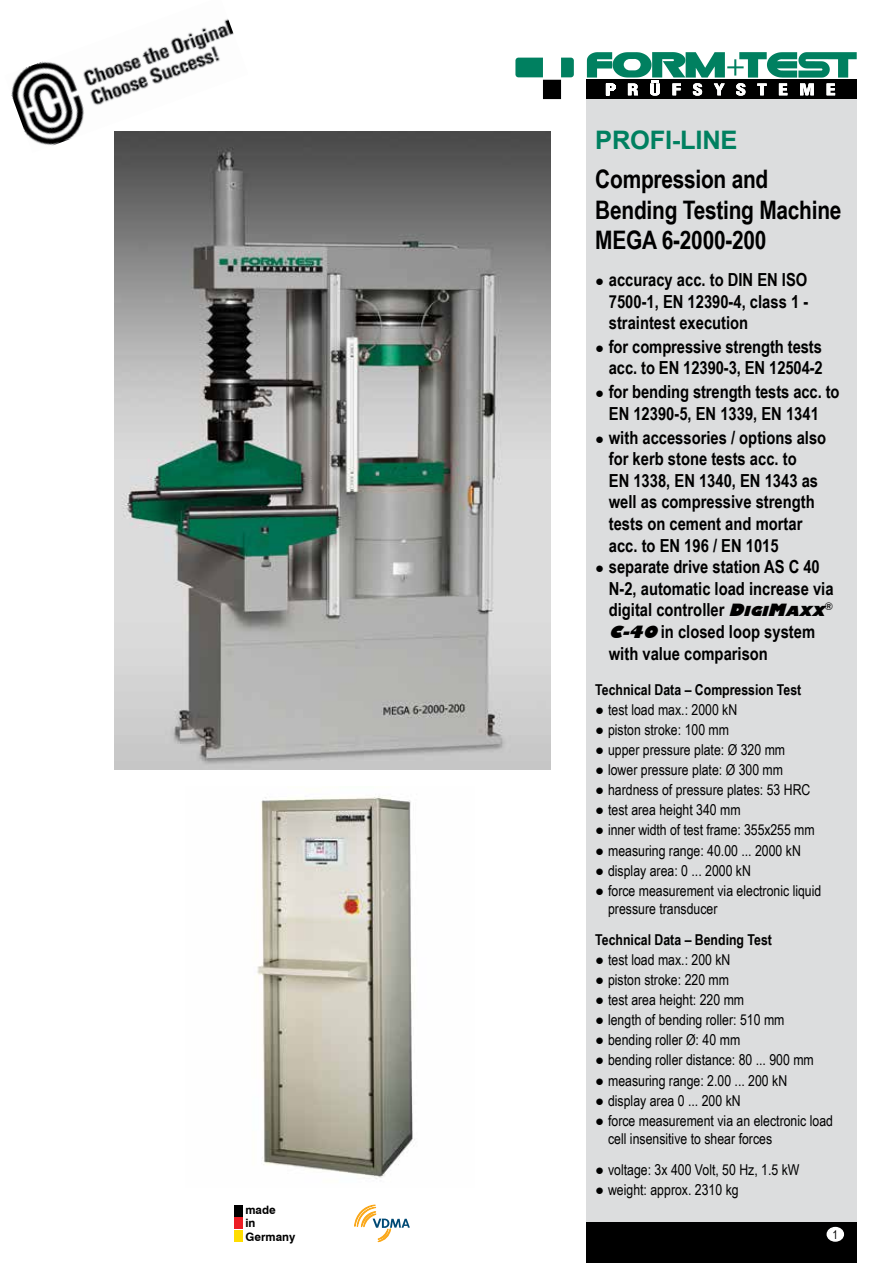
<style>
.page{position:relative;width:893px;height:1263px;background:#fff}
.page>*{position:absolute;margin:0;border:0;box-sizing:border-box;transform-origin:0 0}
.t1{font:700 25.5px/30.6px "Arial Narrow";letter-spacing:-.01em;color:#000}
.t2{font:700 25.5px "Arial";letter-spacing:-.01em;color:#008060}
.t3{font:700 18px/21.6px "Arial Narrow";color:#000}
.t4{font:15px/18px "Arial Narrow";color:#000}
.t5{font:700 15px "Arial Narrow";color:#000}
.t6{font:12px "Arial Narrow";color:#000}
.t7{font:700 11.55px/13.2px "Swiss 721 BT";color:#000}
.s1{font-size:15px}
.s2{font-family:"Gentle Sans Ultra";font-style:italic;font-size:16.5px}
.s3{font-family:"Gentle Sans Ultra";font-style:italic;font-size:13.5px}
</style>
<div class="page">
<div style="left:587px;top:99px;width:270px;height:1164px;background:#dcddde"></div>
<div style="left:587px;top:1222px;width:270px;height:41px;background:#000"></div>
<div style="left:827px;top:1227px;width:16px;height:14px;background:#fff;border-radius:50%"></div>
<div style="left:826px;top:1227px;width:18px;height:15px;border:2px solid #fff;border-radius:50%"></div>
<div style="left:587px;top:80px;width:270px;height:19px;background:#000"></div>
<div style="left:543px;top:80px;width:18px;height:19px;background:#000"></div>
<svg style="left:515px;top:58px;width:28px;height:19px"></svg>
<svg style="left:561px;top:58px;width:13px;height:19px"></svg>
<svg style="left:587px;top:52px;width:270px;height:44px"></svg>
<div style="left:234px;top:1205px;width:8px;height:11px;background:#000"></div>
<div style="left:234px;top:1218px;width:8px;height:11px;background:#ed1d24"></div>
<div style="left:234px;top:1230px;width:8px;height:12px;background:#fd0"></div>
<svg style="left:355px;top:1205px;width:55px;height:37px"></svg>
<img style="left:257px;top:796px;width:158px;height:383px">
<img style="left:115px;top:132px;width:435px;height:638px">
<img style="left:11px;top:19px;width:237px;height:134px">
<p class="t7" style="left:245px;top:1203px;width:51px">made<br>in<br>Germany</p>
<h1 class="t2" style="left:595px;top:122px;width:144px">PROFI-LINE</h1>
<h1 class="t1" style="left:595px;top:163px;width:248px">Compression and<br>Bending Testing Machine<br>MEGA 6-2000-200</h1>
<p class="t3" style="left:609px;top:268px;width:201px;text-align:justify;text-indent:-14px"><span class="s1">●</span> accuracy acc. to DIN EN ISO 7500-1, EN 12390-4, class 1 - straintest execution</p>
<p class="t3" style="left:595px;top:335px;width:229px;text-align:right"><span class="s1">●</span> for compressive strength tests acc. to EN 12390-3, EN 12504-2</p>
<p class="t3" style="left:595px;top:380px;width:246px;text-align:center"><span class="s1">●</span> for bending strength tests acc. to<br>EN 12390-5, EN 1339, EN 1341</p>
<p class="t3" style="left:609px;top:425px;width:219px;text-indent:-14px"><span class="s1">●</span> with accessories / options also for kerb stone tests acc. to<br>EN 1338, EN 1340, EN 1343 as well as compressive strength tests on cement and mortar acc. to EN 196 / EN 1015</p>
<p class="t3" style="left:609px;top:555px;width:226px;text-indent:-13px"><span class="s1">●</span> separate drive station AS C 40<br>N-2, automatic load increase via digital controller <span class="s2">D</span><span class="s3">IGI</span><span class="s2">M</span><span class="s3">AXX</span><sup>®<br></sup><span class="s2">C-40</span> in closed loop system with value comparison</p>
<p class="t5" style="left:595px;top:678px;width:208px">Technical Data – Compression Test</p>
<p class="t4" style="left:595px;top:700px;width:143px">● test load max.: 2000 kN</p>
<p class="t4" style="left:595px;top:720px;width:135px">● piston stroke: 100 mm</p>
<p class="t4" style="left:595px;top:740px;width:191px">● upper pressure plate: Ø 320 mm</p>
<p class="t4" style="left:595px;top:760px;width:189px">● lower pressure plate: Ø 300 mm</p>
<p class="t4" style="left:595px;top:780px;width:217px">● hardness of pressure plates: 53 HRC</p>
<p class="t4" style="left:595px;top:800px;width:147px">● test area height 340 mm</p>
<p class="t4" style="left:595px;top:821px;width:221px">● inner width of test frame: 355x255 mm</p>
<p class="t4" style="left:595px;top:841px;width:207px">● measuring range: 40.00 ... 2000 kN</p>
<p class="t4" style="left:595px;top:861px;width:157px">● display area: 0 ... 2000 kN</p>
<p class="t4" style="left:608px;top:881px;width:215px;text-indent:-13px">● force measurement via electronic liquid pressure transducer</p>
<p class="t5" style="left:595px;top:928px;width:178px">Technical Data – Bending Test</p>
<p class="t4" style="left:595px;top:950px;width:137px">● test load max.: 200 kN</p>
<p class="t4" style="left:595px;top:970px;width:135px">● piston stroke: 220 mm</p>
<p class="t4" style="left:595px;top:990px;width:150px">● test area height: 220 mm</p>
<p class="t4" style="left:595px;top:1010px;width:191px">● length of bending roller: 510 mm</p>
<p class="t4" style="left:595px;top:1030px;width:147px">● bending roller Ø: 40 mm</p>
<p class="t4" style="left:595px;top:1050px;width:220px">● bending roller distance: 80 ... 900 mm</p>
<p class="t4" style="left:595px;top:1071px;width:193px">● measuring range: 2.00 ... 200 kN</p>
<p class="t4" style="left:595px;top:1091px;width:147px">● display area 0 ... 200 kN</p>
<p class="t4" style="left:608px;top:1111px;width:226px;text-indent:-13px">● force measurement via an electronic load cell insensitive to shear forces</p>
<p class="t4" style="left:595px;top:1160px;width:206px">● voltage: 3x 400 Volt, 50 Hz, 1.5 kW</p>
<p class="t4" style="left:595px;top:1180px;width:145px">● weight: approx. 2310 kg</p>
<p class="t6" style="left:833px;top:1225px;width:7px">1</p>
</div>
